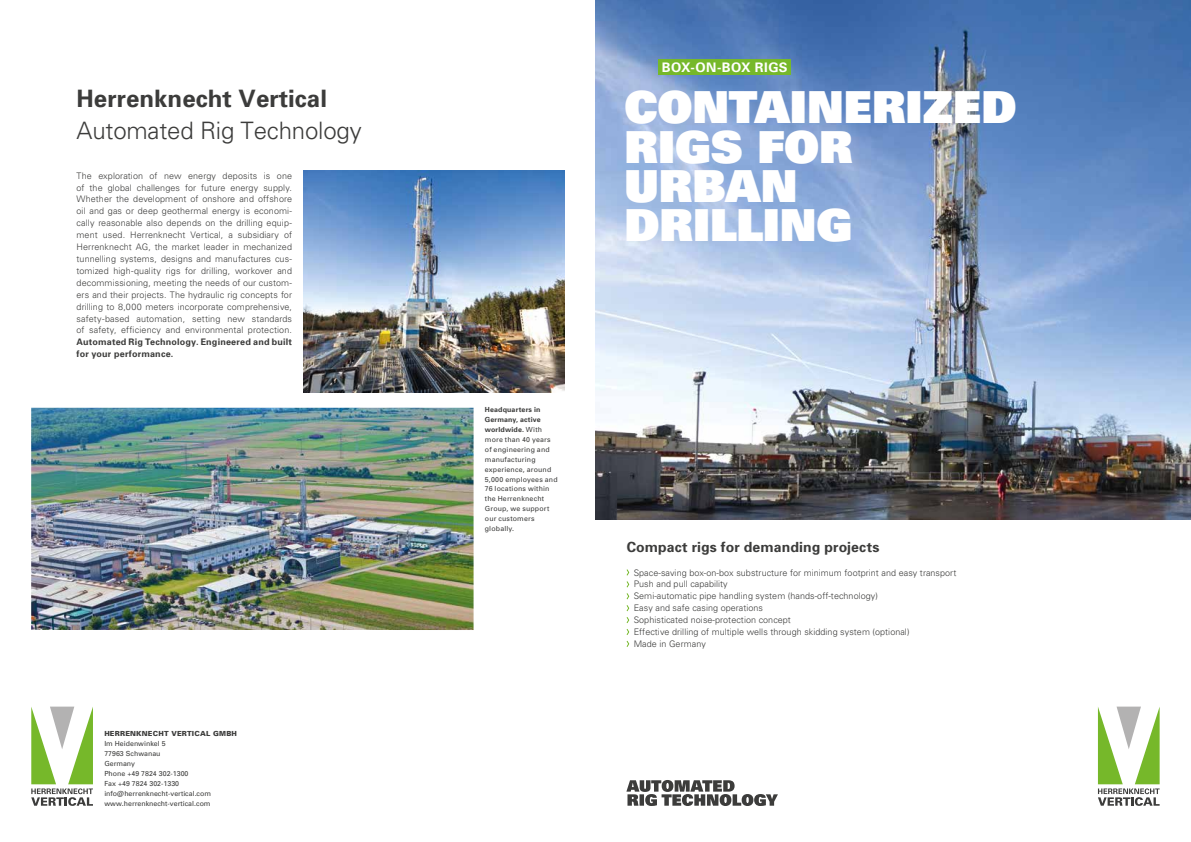
<style>
.page{position:relative;width:1191px;height:842px;background:#fff}
.page>*{position:absolute;margin:0;border:0;box-sizing:border-box;transform-origin:0 0}
.t1{font:900 44.1px/39.3px "Univers";color:#fff}
.t2{font:300 24px "Univers";letter-spacing:-.01em;color:#3c3c3b}
.t3{font:700 24px "Univers";color:#3c3c3b}
.t4{font:700 14px "Univers";letter-spacing:.01em;color:#3c3c3b}
.t5{font:700 13.1px "Univers";letter-spacing:.025em;color:#fff}
.t6{font:300 9px/11.9px "Univers";letter-spacing:.005em;color:#3c3c3b}
.t7{font:700 9px/11.9px "Univers";letter-spacing:.02em;color:#3c3c3b}
.t8{font:7px/9.9px "Univers";letter-spacing:.015em;color:#3c3c3b}
.t9{font:900 7px "Univers";letter-spacing:.025em;color:#3c3c3b}
.s1{font-weight:700}
</style>
<div class="page">
<img style="left:595px;top:0;width:596px;height:520px">
<img style="left:303px;top:171px;width:261px;height:222px">
<img style="left:31px;top:408px;width:442px;height:222px">
<svg style="left:626px;top:569px;width:3px;height:78px"></svg>
<div style="left:658px;top:60px;width:133px;height:15px;background:#76b82a"></div>
<svg style="left:1098px;top:707px;width:61px;height:99px"></svg>
<svg style="left:626px;top:780px;width:152px;height:26px"></svg>
<svg style="left:31px;top:707px;width:62px;height:99px"></svg>
<h2 class="t3" style="left:77px;top:83px;width:252px">Herrenknecht Vertical</h2>
<h2 class="t2" style="left:77px;top:116px;width:287px">Automated Rig Technology</h2>
<p class="t6" style="left:77px;top:169px;width:217px;text-align:justify">The exploration of new energy deposits is one of the global challenges for future energy supply.<br>Whether the development of onshore and offshore oil and gas or deep geothermal energy is economi&shy;cally reasonable also depends on the drilling equip&shy;ment used. Herrenknecht Vertical, a subsidiary of Herrenknecht AG, the market leader in mechanized tunnelling systems, designs and manufactures cus&shy;tomized high-quality rigs for drilling, workover and decommissioning, meeting the needs of our custom&shy;ers and their projects. The hydraulic rig concepts for drilling to 8,000 meters incorporate comprehensive, safety-based automation, setting new standards of safety, efficiency and environmental protection.</p>
<p class="t7" style="left:77px;top:336px;width:217px">Automated Rig Technology. Engineered and built for your performance.</p>
<p class="t9" style="left:104px;top:729px;width:134px">HERRENKNECHT VERTICAL GMBH</p>
<p class="t8" style="left:104px;top:739px;width:108px">Im Heidenwinkel 5<br>77963 Schwanau<br>Germany<br>Phone +49 7824 302-1300<br>Fax +49 7824 302-1330 info@herrenknecht-vertical.com www.herrenknecht-vertical.com</p>
<p class="t8" style="left:485px;top:404px;width:74px"><span class="s1">Headquarters in<br>Germany, active worldwide.</span> With more than 40 years of engineering and manufacturing experience, around<br>5,000 employees and<br>76 locations within the Herrenknecht<br>Group, we support our customers globally.</p>
<h3 class="t5" style="left:662px;top:59px;width:127px">BOX-ON-BOX RIGS</h3>
<h1 class="t1" style="left:624px;top:87px;width:393px">CONTAINERIZED<br>RIGS FOR<br>URBAN<br>DRILLING</h1>
<h3 class="t4" style="left:626px;top:538px;width:254px">Compact rigs for demanding projects</h3>
<p class="t6" style="left:633px;top:566px;width:324px">Space-saving box-on-box substructure for minimum footprint and easy transport Push and pull capability<br>Semi-automatic pipe handling system (hands-off-technology)<br>Easy and safe casing operations<br>Sophisticated noise-protection concept<br>Effective drilling of multiple wells through skidding system (optional)<br>Made in Germany</p>
</div>
